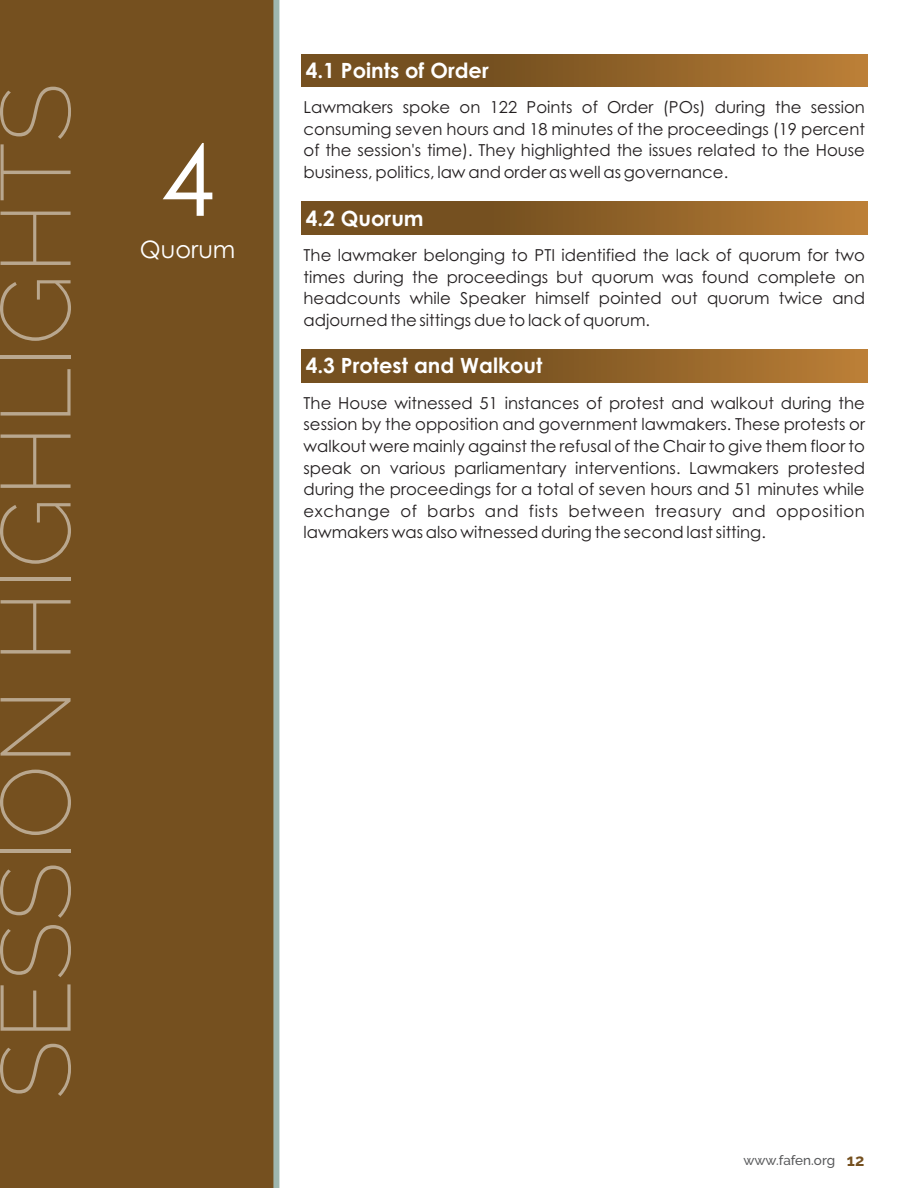
<style>
.page{position:relative;width:918px;height:1188px;background:#fff}
.page>*{position:absolute;margin:0;border:0;box-sizing:border-box;transform-origin:0 0}
.t1{font:99px "Century Gothic";color:#fff}
.t2{font:200 98.7px "Raleway";color:rgb(255 255 255/.5)}
.t3{font:24px "Century Gothic";color:#fff}
.t4{font:700 21px "Century Gothic";color:#fff}
.t5{font:16.5px/21.6px "Century Gothic";color:#231f20;text-align:justify}
.t6{font:500 13.5px "Raleway";color:#58595b}
.s1{font-weight:700;font-size:16.5px;color:#75501f}
</style>
<div class="page">
<div style="left:0;top:0;width:276px;height:1188px;background:#75501f"></div>
<div style="left:273px;top:0;width:6px;height:1188px;background:#9eb6ae"></div>
<div style="left:302px;top:350px;width:565px;height:32px;background:linear-gradient(to right,#65451b,#b37a34)"></div>
<div style="left:302px;top:202px;width:565px;height:32px;background:linear-gradient(to right,#65451b,#b37a34)"></div>
<div style="left:302px;top:54px;width:565px;height:32px;background:linear-gradient(to right,#65451b,#b37a34)"></div>
<h2 class="t2" style="left:-22px;top:1100px;width:1018px;rotate:-90deg">SESSION HIGHLIGHTS</h2>
<h1 class="t1" style="left:160px;top:142px;width:56px">4</h1>
<h3 class="t3" style="left:140px;top:240px;width:97px">Quorum</h3>
<p class="t4" style="left:306px;top:62px;width:185px">4.1 Points of Order</p>
<p class="t5" style="left:304px;top:98px;width:563px">Lawmakers spoke on 122 Points of Order (POs) during the session consuming seven hours and 18 minutes of the proceedings (19 percent of the session's time). They highlighted the issues related to the House business, politics, law and order as well as governance.</p>
<p class="t4" style="left:306px;top:210px;width:120px">4.2 Quorum</p>
<p class="t5" style="left:304px;top:246px;width:563px">The lawmaker belonging to PTI identified the lack of quorum for two times during the proceedings but quorum was found complete on headcounts while Speaker himself pointed out quorum twice and adjourned the sittings due to lack of quorum.</p>
<p class="t4" style="left:306px;top:357px;width:238px">4.3 Protest and Walkout</p>
<p class="t5" style="left:304px;top:393px;width:563px">The House witnessed 51 instances of protest and walkout during the session by the opposition and government lawmakers. These protests or walkout were mainly against the refusal of the Chair to give them floor to speak on various parliamentary interventions. Lawmakers protested during the proceedings for a total of seven hours and 51 minutes while exchange of barbs and fists between treasury and opposition lawmakers was also witnessed during the second last sitting.</p>
<p class="t6" style="left:743px;top:1152px;width:123px">www.fafen.org <span class="s1">12</span></p>
</div>
